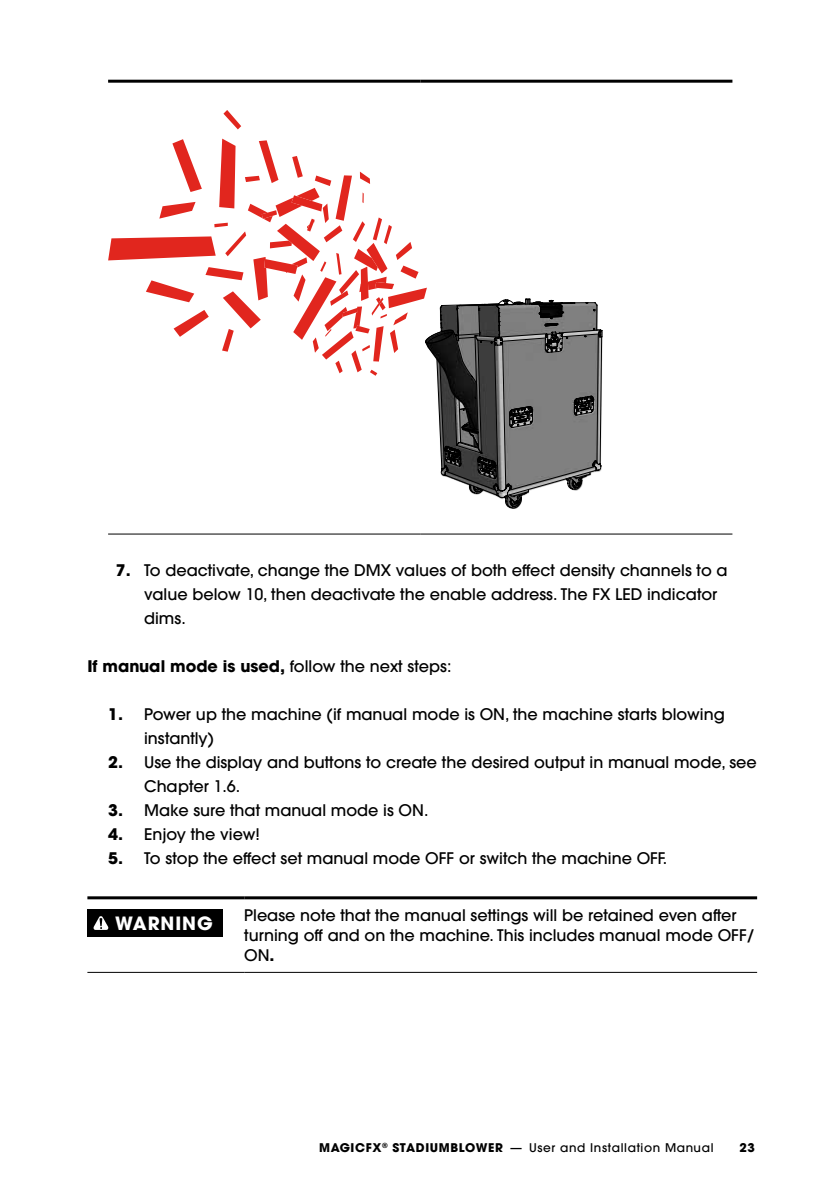
<style>
.page{position:relative;width:840px;height:1191px;background:#fff}
.page>*{position:absolute;margin:0;border:0;box-sizing:border-box;transform-origin:0 0}
.t1{font:700 18.4px "ITC Avant Garde Pro";letter-spacing:.05em;color:#fff}
.t2{font:500 16px/24px "ITC Avant Garde Pro";color:#000}
.t3{font:700 16px "ITC Avant Garde Pro";color:#000}
.t4{font:500 12px "ITC Avant Garde Pro";letter-spacing:.05em;color:#000}
.t5{font:700 12px "ITC Avant Garde Pro";color:#000}
.s1{font-weight:700}
.s2{font-weight:500}
</style>
<div class="page">
<hr style="left:108px;top:533px;width:312px;height:1px;background:#000">
<hr style="left:420px;top:533px;width:312px;height:1px;background:#000">
<hr style="left:108px;top:80px;width:312px;height:3px;background:#000">
<hr style="left:420px;top:80px;width:312px;height:3px;background:#000">
<svg style="left:223px;top:110px;width:18px;height:19px"></svg>
<svg style="left:448px;top:533px;width:69px;height:439px"></svg>
<svg style="left:108px;top:139px;width:494px;height:370px"></svg>
<hr style="left:87px;top:896px;width:157px;height:3px;background:#000">
<hr style="left:244px;top:896px;width:512px;height:3px;background:#000">
<hr style="left:87px;top:972px;width:157px;height:1px;background:#000">
<hr style="left:244px;top:972px;width:512px;height:1px;background:#000">
<div style="left:87px;top:909px;width:136px;height:28px;background:#000"></div>
<svg style="left:93px;top:916px;width:15px;height:14px"></svg>
<p class="t2" style="left:144px;top:558px;width:584px;text-indent:-28px"><span class="s1">7.</span> To deactivate, change the DMX values of both effect density channels to a value below 10, then deactivate the enable address. The FX LED indicator dims.</p>
<p class="t3" style="left:87px;top:655px;width:365px">If manual mode is used, <span class="s2">follow the next steps:</span></p>
<p class="t2" style="left:144px;top:702px;width:582px;text-indent:-36px"><span class="s1">1.</span> Power up the machine (if manual mode is ON, the machine starts blowing instantly)</p>
<p class="t2" style="left:144px;top:750px;width:613px;text-indent:-36px"><span class="s1">2.</span> Use the display and buttons to create the desired output in manual mode, see<br>Chapter 1.6.</p>
<p class="t2" style="left:108px;top:798px;width:321px"><span class="s1">3.</span> Make sure that manual mode is ON.</p>
<p class="t2" style="left:108px;top:822px;width:153px"><span class="s1">4.</span> Enjoy the view!</p>
<p class="t2" style="left:108px;top:846px;width:560px"><span class="s1">5.</span> To stop the effect set manual mode OFF or switch the machine OFF.</p>
<p class="t1" style="left:115px;top:910px;width:99px">WARNING</p>
<p class="t2" style="left:244px;top:905px;width:511px;line-height:20px">Please note that the manual settings will be retained even after turning off and on the machine. This includes manual mode OFF/<br>ON<span class="s1">.</span></p>
<p class="t4" style="left:319px;top:1140px;width:396px"><span class="s1">MAGICFX</span><sup>®</sup> <span class="s1">STADIUMBLOWER</span> — User and Installation Manual</p>
<p class="t5" style="left:739px;top:1140px;width:17px">23</p>
</div>
